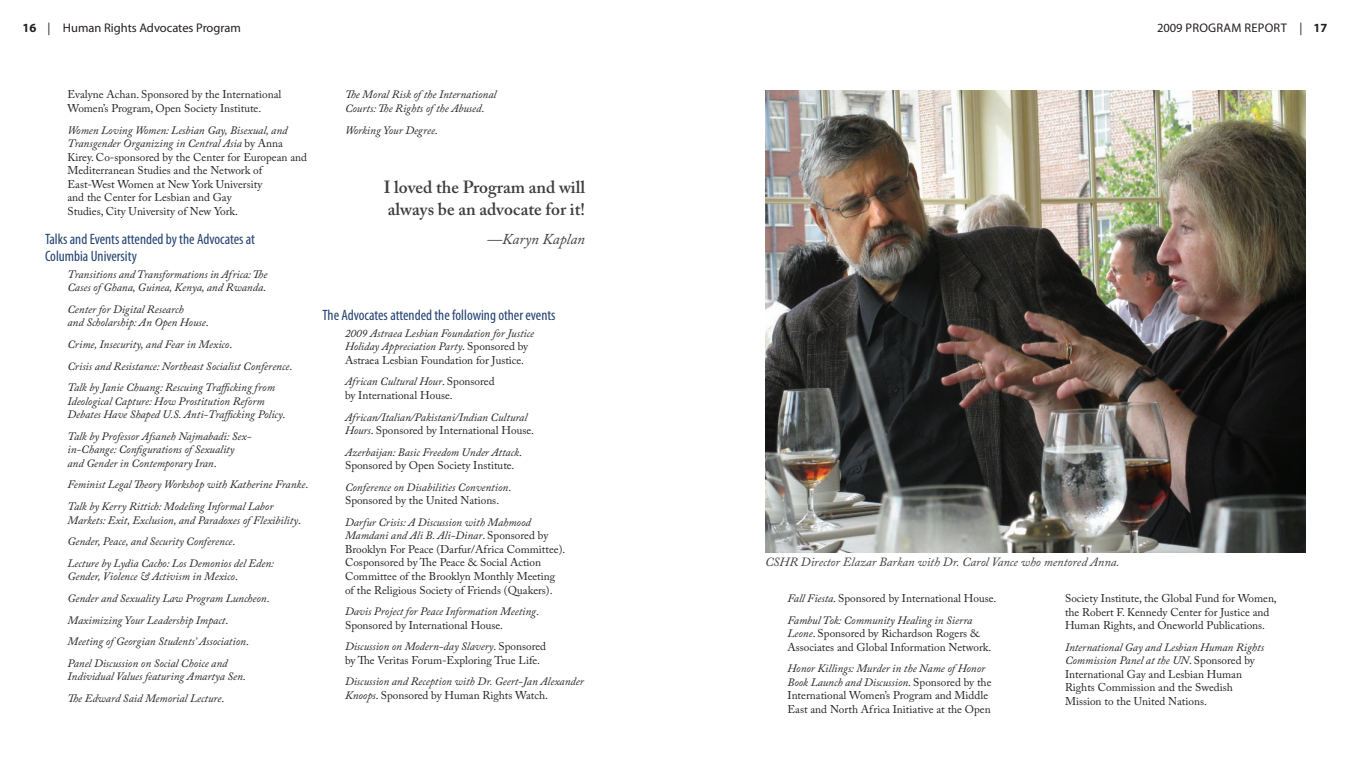
<style>
.page{position:relative;width:1350px;height:784px;background:#fff}
.page>*{position:absolute;margin:0;border:0;box-sizing:border-box;transform-origin:0 0}
.t1{font:600 17.5px/22.5px "Adobe Caslon Pro";color:#3e3e3f}
.t2{font:condensed 15px/17.5px "Myriad Pro";color:#234171}
.t3{font:italic 15px "Adobe Caslon Pro";color:#3e3e3f}
.t4{font:italic 12.5px "Adobe Caslon Pro";color:#3e3e3f}
.t5{font:12.5px "Myriad Pro";color:#231f20}
.t6{font:12.5px "Myriad Pro";letter-spacing:.02em;color:#231f20}
.t7{font:700 12.5px "Myriad Pro";color:#231f20}
.t8{font:italic 11.25px/13.5px "Adobe Caslon Pro";color:#231f20}
.t9{font:11.25px/13.5px "Adobe Caslon Pro";color:#231f20}
.s1{font-weight:700}
.s2{font-weight:400}
.s3{font-style:italic}
.s4{font-style:normal}
</style>
<div class="page">
<img style="left:765px;top:90px;width:540px;height:462px">
<p class="t5" style="left:22px;top:20px;width:220px"><span class="s1">16</span> | Human Rights Advocates Program</p>
<p class="t6" style="left:1157px;top:20px;width:122px">2009 program report</p>
<p class="t7" style="left:1300px;top:20px;width:29px"><span class="s2">|</span> 17</p>
<p class="t9" style="left:68px;top:88px;width:215px">Evalyne Achan. Sponsored by the International<br>Women’s Program, Open Society Institute.</p>
<p class="t9" style="left:68px;top:123px;width:241px"><span class="s3">Women Loving Women: Lesbian Gay, Bisexual, and Transgender Organizing in Central Asia</span> by Anna Kirey. Co-sponsored by the Center for European and Mediterranean Studies and the Network of East-West Women at New York University<br>and the Center for Lesbian and Gay<br>Studies, City University of New York.</p>
<h2 class="t2" style="left:45px;top:230px;width:212px">Talks and Events attended by the Advocates at<br>Columbia University</h2>
<p class="t8" style="left:68px;top:267px;width:201px">Transitions and Transformations in Africa: The<br>Cases of Ghana, Guinea, Kenya, and Rwanda<span class="s4">.</span></p>
<p class="t8" style="left:68px;top:302px;width:143px">Center for Digital Research<br>and Scholarship: An Open House<span class="s4">.</span></p>
<p class="t8" style="left:68px;top:333px;width:226px;line-height:21.6px">Crime, Insecurity, and Fear in Mexico<span class="s4">.<br></span>Crisis and Resistance: Northeast Socialist Conference<span class="s4">.<br></span>Talk by Janie Chuang: Rescuing Trafficking from</p>
<p class="t8" style="left:68px;top:394px;width:220px">Ideological Capture: How Prostitution Reform<br>Debates Have Shaped U.S. Anti-Trafficking Policy<span class="s4">.</span></p>
<p class="t8" style="left:68px;top:429px;width:186px">Talk by Professor Afsaneh Najmabadi: Sex&shy;in-Change: Configurations of Sexuality and Gender in Contemporary Iran<span class="s4">.</span></p>
<p class="t8" style="left:68px;top:473px;width:242px;line-height:21.6px">Feminist Legal Theory Workshop with Katherine Franke<span class="s4">.<br></span>Talk by Kerry Rittich: Modeling Informal Labor</p>
<p class="t8" style="left:68px;top:508px;width:235px;line-height:21.6px">Markets: Exit, Exclusion, and Paradoxes of Flexibility<span class="s4">.<br></span>Gender, Peace, and Security Conference<span class="s4">.<br></span>Lecture by Lydia Cacho: Los Demonios del Eden:</p>
<p class="t8" style="left:68px;top:565px;width:204px;line-height:21.6px">Gender, Violence &amp; Activism in Mexico<span class="s4">.<br></span>Gender and Sexuality Law Program Luncheon<span class="s4">.<br></span>Maximizing Your Leadership Impact<span class="s4">.<br></span>Meeting of Georgian Students’ Association<span class="s4">.<br></span>Panel Discussion on Social Choice and</p>
<p class="t8" style="left:68px;top:665px;width:180px;line-height:21.6px">Individual Values featuring Amartya Sen<span class="s4">.<br></span>The Edward Said Memorial Lecture<span class="s4">.</span></p>
<p class="t8" style="left:345px;top:88px;width:153px">The Moral Risk of the International<br>Courts: The Rights of the Abused<span class="s4">.</span></p>
<p class="t8" style="left:345px;top:123px;width:94px">Working Your Degree<span class="s4">.</span></p>
<h1 class="t1" style="left:384px;top:175px;width:203px">I loved the Program and will always be an advocate for it!</h1>
<h2 class="t3" style="left:487px;top:230px;width:99px">—Karyn Kaplan</h2>
<h2 class="t2" style="left:322px;top:306px;width:235px">The Advocates attended the following other events</h2>
<p class="t8" style="left:345px;top:326px;width:191px">2009 Astraea Lesbian Foundation for Justice<br>Holiday Appreciation Party<span class="s4">. Sponsored by<br>Astraea Lesbian Foundation for Justice.</span></p>
<p class="t9" style="left:345px;top:374px;width:151px"><span class="s3">African Cultural Hour</span>. Sponsored by International House.</p>
<p class="t8" style="left:345px;top:409px;width:190px">African/Italian/Pakistani/Indian Cultural<br>Hours<span class="s4">. Sponsored by International House.</span></p>
<p class="t8" style="left:345px;top:444px;width:178px">Azerbaijan: Basic Freedom Under Attack<span class="s4">.<br>Sponsored by Open Society Institute.</span></p>
<p class="t8" style="left:345px;top:480px;width:168px">Conference on Disabilities Convention<span class="s4">.<br>Sponsored by the United Nations.</span></p>
<p class="t9" style="left:345px;top:515px;width:222px"><span class="s3">Darfur Crisis: A Discussion with Mahmood Mamdani and Ali B. Ali-Dinar</span>. Sponsored by Brooklyn For Peace (Darfur/Africa Committee).<br>Cosponsored by The Peace &amp; Social Action Committee of the Brooklyn Monthly Meeting of the Religious Society of Friends (Quakers).</p>
<p class="t8" style="left:345px;top:604px;width:196px">Davis Project for Peace Information Meeting<span class="s4">.<br>Sponsored by International House.</span></p>
<p class="t9" style="left:345px;top:639px;width:203px"><span class="s3">Discussion on Modern-day Slavery</span>. Sponsored by The Veritas Forum-Exploring True Life.</p>
<p class="t8" style="left:345px;top:674px;width:240px">Discussion and Reception with Dr. Geert-Jan Alexander<br>Knoops<span class="s4">. Sponsored by Human Rights Watch.</span></p>
<p class="t4" style="left:765px;top:554px;width:356px">CSHR Director Elazar Barkan with Dr. Carol Vance who mentored Anna.</p>
<p class="t8" style="left:787px;top:587px;width:210px;line-height:21.6px">Fall Fiesta<span class="s4">. Sponsored by International House.<br></span>Fambul Tok: Community Healing in Sierra</p>
<p class="t9" style="left:787px;top:626px;width:205px"><span class="s3">Leone</span>. Sponsored by Richardson Rogers &amp;<br>Associates and Global Information Network.</p>
<p class="t9" style="left:787px;top:661px;width:205px"><span class="s3">Honor Killings: Murder in the Name of Honor Book Launch and Discussion</span>. Sponsored by the International Women’s Program and Middle East and North Africa Initiative at the Open</p>
<p class="t9" style="left:1065px;top:591px;width:213px">Society Institute, the Global Fund for Women, the Robert F. Kennedy Center for Justice and<br>Human Rights, and Oneworld Publications.</p>
<p class="t9" style="left:1065px;top:639px;width:201px"><span class="s3">International Gay and Lesbian Human Rights Commission Panel at the UN</span>. Sponsored by International Gay and Lesbian Human Rights Commission and the Swedish Mission to the United Nations.</p>
</div>
